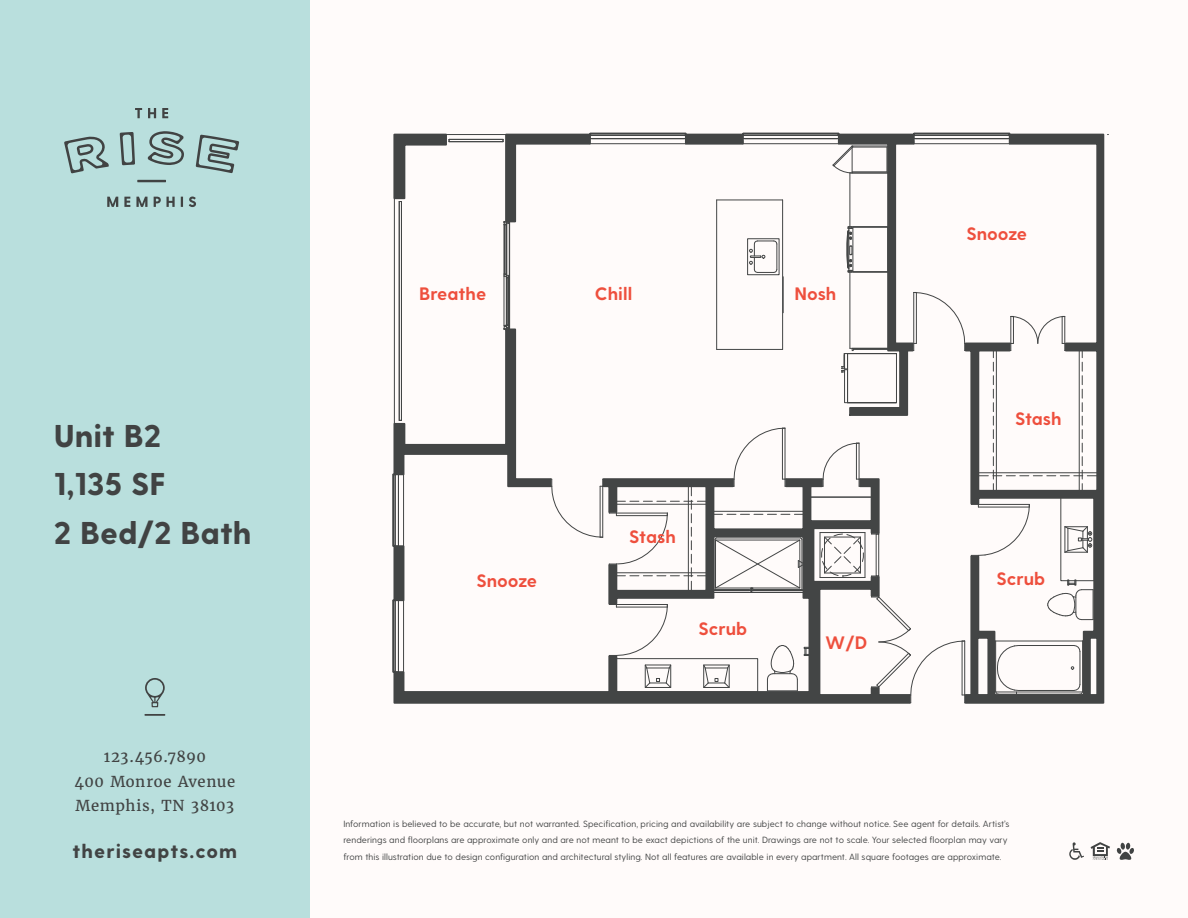
<style>
.page{position:relative;width:1188px;height:918px;background:#fffbfa}
.page>*{position:absolute;margin:0;border:0;box-sizing:border-box;transform-origin:0 0}
.t1{font:800 31.5px/48.3px "Greycliff CF";color:#414343}
.t2{font:800 19.5px "Greycliff CF";letter-spacing:.05em;color:#414343}
.t3{font:700 18px "Greycliff CF";color:#ee4f3d}
.t4{font:15px/24.6px "Merriweather";letter-spacing:.035em;color:#414343;text-align:center}
.t5{font:9px/16.5px "Greycliff CF";letter-spacing:.005em;color:#414343}
</style>
<div class="page">
<div style="left:0;top:629px;width:310px;height:289px;background:#b9dfdd"></div>
<div style="left:0;top:0;width:310px;height:629px;background:#b9dfdd"></div>
<svg style="left:64px;top:136px;width:45px;height:37px"></svg>
<svg style="left:120px;top:132px;width:15px;height:33px"></svg>
<svg style="left:196px;top:135px;width:43px;height:38px"></svg>
<svg style="left:147px;top:131px;width:37px;height:34px"></svg>
<hr style="left:137px;top:180px;width:29px;height:2px;background:#414343">
<svg style="left:107px;top:197px;width:11px;height:10px"></svg>
<svg style="left:124px;top:197px;width:6px;height:10px"></svg>
<svg style="left:136px;top:197px;width:11px;height:10px"></svg>
<svg style="left:154px;top:197px;width:7px;height:10px"></svg>
<svg style="left:167px;top:197px;width:8px;height:10px"></svg>
<svg style="left:181px;top:197px;width:2px;height:10px"></svg>
<svg style="left:189px;top:197px;width:7px;height:10px"></svg>
<svg style="left:135px;top:108px;width:7px;height:10px"></svg>
<svg style="left:148px;top:108px;width:8px;height:10px"></svg>
<svg style="left:162px;top:108px;width:6px;height:10px"></svg>
<svg style="left:145px;top:678px;width:20px;height:29px"></svg>
<hr style="left:144px;top:714px;width:21px;height:2px;background:#414343">
<svg style="left:1069px;top:842px;width:15px;height:18px"></svg>
<svg style="left:1091px;top:842px;width:19px;height:18px"></svg>
<svg style="left:1117px;top:843px;width:17px;height:17px"></svg>
<hr style="left:717px;top:200px;width:66px;height:1px;background:#434545">
<hr style="left:717px;top:349px;width:66px;height:1px;background:#434545">
<hr style="left:716px;top:200px;width:1px;height:149px;background:#434545">
<hr style="left:401px;top:202px;width:1px;height:218px;background:#434545">
<hr style="left:399px;top:202px;width:1px;height:218px;background:#434545">
<hr style="left:449px;top:139px;width:54px;height:1px;background:#434545">
<hr style="left:449px;top:141px;width:54px;height:1px;background:#434545">
<svg style="left:911px;top:640px;width:53px;height:63px"></svg>
<hr style="left:394px;top:135px;width:1px;height:289px;background:#434545">
<hr style="left:394px;top:134px;width:112px;height:1px;background:#434545">
<svg style="left:392px;top:599px;width:1px;height:74px"></svg>
<hr style="left:506px;top:277px;width:1px;height:48px;background:#434545">
<hr style="left:508px;top:277px;width:1px;height:48px;background:#434545">
<hr style="left:505px;top:224px;width:1px;height:50px;background:#434545">
<svg style="left:505px;top:273px;width:4px;height:6px"></svg>
<hr style="left:504px;top:224px;width:1px;height:101px;background:#434545">
<hr style="left:509px;top:221px;width:1px;height:108px;background:#434545">
<hr style="left:506px;top:223px;width:1px;height:52px;background:#434545">
<svg style="left:503px;top:133px;width:184px;height:93px"></svg>
<svg style="left:393px;top:133px;width:57px;height:69px"></svg>
<svg style="left:393px;top:478px;width:518px;height:226px"></svg>
<div style="left:685px;top:134px;width:59px;height:11px;background:#434545;border:2px solid #434545"></div>
<svg style="left:964px;top:133px;width:141px;height:571px"></svg>
<hr style="left:713px;top:511px;width:90px;height:1px;background:#434545">
<hr style="left:767px;top:691px;width:30px;height:1px;background:#434545">
<svg style="left:767px;top:645px;width:31px;height:46px"></svg>
<svg style="left:647px;top:667px;width:22px;height:19px"></svg>
<div style="left:645px;top:665px;width:26px;height:23px;border:1px solid #434545"></div>
<svg style="left:703px;top:665px;width:27px;height:23px"></svg>
<div style="left:704px;top:665px;width:25px;height:23px;border:1px solid #434545"></div>
<hr style="left:811px;top:497px;width:61px;height:1px;background:#434545">
<hr style="left:995px;top:641px;width:89px;height:1px;background:#434545">
<hr style="left:1018px;top:645px;width:56px;height:1px;background:#434545">
<hr style="left:1018px;top:690px;width:56px;height:1px;background:#434545">
<svg style="left:804px;top:647px;width:6px;height:9px"></svg>
<svg style="left:1047px;top:497px;width:48px;height:123px"></svg>
<hr style="left:996px;top:692px;width:86px;height:1px;background:#434545">
<svg style="left:995px;top:645px;width:23px;height:50px"></svg>
<svg style="left:1071px;top:641px;width:13px;height:54px"></svg>
<hr style="left:999px;top:694px;width:81px;height:1px;background:#434545">
<hr style="left:995px;top:641px;width:1px;height:50px;background:#434545">
<svg style="left:713px;top:537px;width:91px;height:56px"></svg>
<svg style="left:713px;top:514px;width:90px;height:1px"></svg>
<svg style="left:392px;top:324px;width:314px;height:267px"></svg>
<svg style="left:733px;top:133px;width:364px;height:358px"></svg>
<hr style="left:820px;top:532px;width:45px;height:1px;background:#434545">
<hr style="left:820px;top:533px;width:1px;height:45px;background:#434545">
<hr style="left:820px;top:577px;width:45px;height:1px;background:#434545">
<hr style="left:865px;top:533px;width:1px;height:45px;background:#434545">
<svg style="left:821px;top:534px;width:43px;height:43px"></svg>
<div style="left:824px;top:537px;width:37px;height:36px;border:1px solid #434545"></div>
<div style="left:876px;top:534px;width:3px;height:42px;border:1px solid #434545"></div>
<p class="t1" style="left:54px;top:413px;width:199px">Unit B2<br>1,135 SF<br>2 Bed/2 Bath</p>
<h3 class="t4" style="left:75px;top:744px;width:162px">123.456.7890<br>400 Monroe Avenue<br>Memphis, TN 38103</h3>
<h2 class="t2" style="left:73px;top:839px;width:166px">theriseapts.com</h2>
<p class="t3" style="left:419px;top:283px;width:69px">Breathe</p>
<p class="t3" style="left:595px;top:283px;width:39px">Chill</p>
<p class="t3" style="left:794px;top:283px;width:43px">Nosh</p>
<p class="t3" style="left:476px;top:570px;width:62px">Snooze</p>
<p class="t3" style="left:629px;top:526px;width:48px">Stash</p>
<p class="t3" style="left:699px;top:618px;width:50px">Scrub</p>
<p class="t3" style="left:825px;top:632px;width:43px">W/D</p>
<p class="t3" style="left:966px;top:222px;width:62px">Snooze</p>
<p class="t3" style="left:1015px;top:408px;width:48px">Stash</p>
<p class="t3" style="left:997px;top:568px;width:50px">Scrub</p>
<p class="t5" style="left:343px;top:816px;width:668px">Information is believed to be accurate, but not warranted. Specification, pricing and availability are subject to change without notice. See agent for details. Artist’s renderings and floorplans are approximate only and are not meant to be exact depictions of the unit. Drawings are not to scale. Your selected floorplan may vary from this illustration due to design configuration and architectural styling. Not all features are available in every apartment. All square footages are approximate.</p>
</div>
